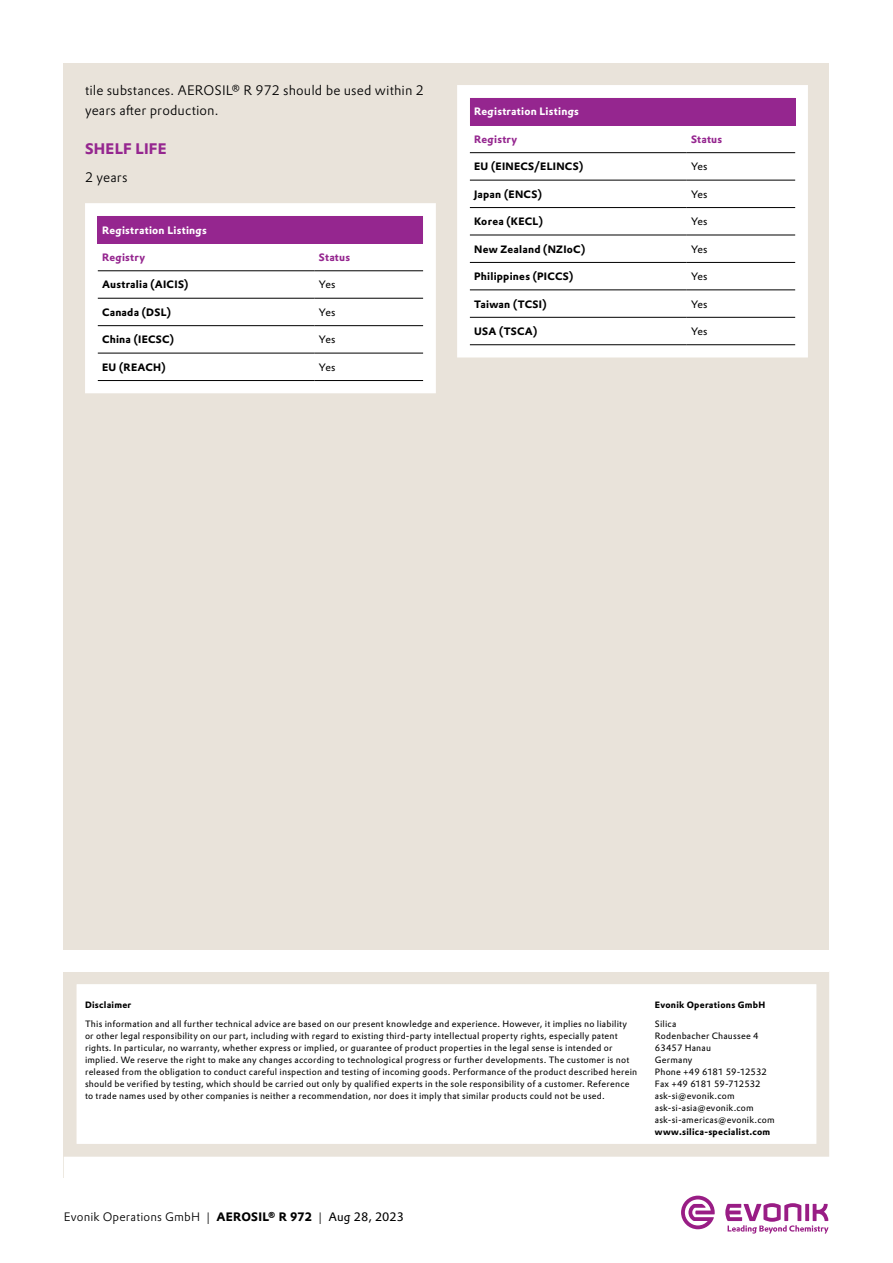
<style>
.page{position:relative;width:893px;height:1263px;background:#fff}
.page>*{position:absolute;margin:0;border:0;box-sizing:border-box;transform-origin:0 0}
.t1{font:700 15px "Evonik Prokyon";letter-spacing:.015em;color:#95268f}
.t2{font:300 13.5px/19.5px "Evonik Prokyon";letter-spacing:.005em;color:#000}
.t3{font:300 12px "Evonik Prokyon";letter-spacing:.015em;color:#000}
.t4{font:700 10.5px "Evonik Prokyon";letter-spacing:.025em;color:#000}
.t5{font:700 10.5px "Evonik Prokyon";letter-spacing:.025em;color:#fff}
.t6{font:10.5px "Evonik Prokyon";letter-spacing:-.015em;color:#000}
.t7{font:700 10.5px "Evonik Prokyon";letter-spacing:.025em;color:#95268f}
.t8{font:9px/12px "Evonik Prokyon";letter-spacing:.025em;color:#000}
.t9{font:700 9px "Evonik Prokyon";letter-spacing:.025em;color:#000}
.s1{font-weight:700}
.s2{font-weight:400}
</style>
<div class="page">
<div style="left:64px;top:64px;width:765px;height:1114px;background:#e9e3da"></div>
<svg style="left:725px;top:1203px;width:103px;height:30px"></svg>
<svg style="left:681px;top:1195px;width:34px;height:34px"></svg>
<div style="left:85px;top:203px;width:351px;height:190px;background:#fff"></div>
<div style="left:98px;top:216px;width:325px;height:27px;background:#95268f"></div>
<hr style="left:98px;top:270px;width:217px;height:1px;background:#000">
<hr style="left:315px;top:270px;width:108px;height:1px;background:#000">
<hr style="left:98px;top:298px;width:217px;height:1px;background:#000">
<hr style="left:315px;top:298px;width:108px;height:1px;background:#000">
<hr style="left:98px;top:325px;width:217px;height:1px;background:#000">
<hr style="left:315px;top:325px;width:108px;height:1px;background:#000">
<hr style="left:98px;top:353px;width:217px;height:1px;background:#000">
<hr style="left:315px;top:353px;width:108px;height:1px;background:#000">
<hr style="left:98px;top:380px;width:217px;height:1px;background:#000">
<hr style="left:315px;top:380px;width:108px;height:1px;background:#000">
<div style="left:457px;top:85px;width:351px;height:272px;background:#fff"></div>
<div style="left:470px;top:98px;width:325px;height:27px;background:#95268f"></div>
<hr style="left:470px;top:152px;width:217px;height:1px;background:#000">
<hr style="left:687px;top:152px;width:108px;height:1px;background:#000">
<hr style="left:470px;top:180px;width:217px;height:1px;background:#000">
<hr style="left:687px;top:180px;width:108px;height:1px;background:#000">
<hr style="left:470px;top:207px;width:217px;height:1px;background:#000">
<hr style="left:687px;top:207px;width:108px;height:1px;background:#000">
<hr style="left:470px;top:235px;width:217px;height:1px;background:#000">
<hr style="left:687px;top:235px;width:108px;height:1px;background:#000">
<hr style="left:470px;top:262px;width:217px;height:1px;background:#000">
<hr style="left:687px;top:262px;width:108px;height:1px;background:#000">
<hr style="left:470px;top:290px;width:217px;height:1px;background:#000">
<hr style="left:687px;top:290px;width:108px;height:1px;background:#000">
<hr style="left:470px;top:317px;width:217px;height:1px;background:#000">
<hr style="left:687px;top:317px;width:108px;height:1px;background:#000">
<hr style="left:470px;top:344px;width:217px;height:1px;background:#000">
<hr style="left:687px;top:344px;width:108px;height:1px;background:#000">
<div style="left:70px;top:978px;width:753px;height:172px;background:#fff"></div>
<div style="left:64px;top:971px;width:765px;height:186px;border:13px solid #e9e3da"></div>
<div style="left:64px;top:950px;width:765px;height:21px;background:#fff"></div>
<div style="left:64px;top:1157px;width:765px;height:25px;background:#fff"></div>
<h2 class="t2" style="left:85px;top:80px;width:340px">tile substances. AEROSIL® R 972 should be used within 2 years after production.</h2>
<h1 class="t1" style="left:85px;top:136px;width:83px">SHELF LIFE</h1>
<h2 class="t2" style="left:85px;top:167px;width:44px">2 years</h2>
<p class="t5" style="left:102px;top:221px;width:106px">Registration Listings</p>
<p class="t7" style="left:102px;top:249px;width:45px">Registry</p>
<p class="t7" style="left:319px;top:249px;width:33px">Status</p>
<p class="t4" style="left:102px;top:276px;width:88px">Australia (AICIS)</p>
<p class="t6" style="left:319px;top:277px;width:18px">Yes</p>
<p class="t4" style="left:102px;top:304px;width:70px">Canada (DSL)</p>
<p class="t6" style="left:319px;top:304px;width:18px">Yes</p>
<p class="t4" style="left:102px;top:331px;width:73px">China (IECSC)</p>
<p class="t6" style="left:319px;top:331px;width:18px">Yes</p>
<p class="t4" style="left:102px;top:358px;width:65px">EU (REACH)</p>
<p class="t6" style="left:319px;top:359px;width:18px">Yes</p>
<p class="t5" style="left:474px;top:103px;width:106px">Registration Listings</p>
<p class="t7" style="left:474px;top:131px;width:45px">Registry</p>
<p class="t7" style="left:691px;top:131px;width:33px">Status</p>
<p class="t4" style="left:474px;top:158px;width:111px">EU (EINECS/ELINCS)</p>
<p class="t6" style="left:691px;top:159px;width:18px">Yes</p>
<p class="t4" style="left:474px;top:186px;width:69px">Japan (ENCS)</p>
<p class="t6" style="left:691px;top:186px;width:18px">Yes</p>
<p class="t4" style="left:474px;top:213px;width:70px">Korea (KECL)</p>
<p class="t6" style="left:691px;top:213px;width:18px">Yes</p>
<p class="t4" style="left:474px;top:240px;width:113px">New Zealand (NZIoC)</p>
<p class="t6" style="left:691px;top:241px;width:18px">Yes</p>
<p class="t4" style="left:474px;top:268px;width:101px">Philippines (PICCS)</p>
<p class="t6" style="left:691px;top:268px;width:18px">Yes</p>
<p class="t4" style="left:474px;top:295px;width:74px">Taiwan (TCSI)</p>
<p class="t6" style="left:691px;top:296px;width:18px">Yes</p>
<p class="t4" style="left:474px;top:323px;width:65px">USA (TSCA)</p>
<p class="t6" style="left:691px;top:323px;width:18px">Yes</p>
<p class="t9" style="left:85px;top:997px;width:48px">Disclaimer</p>
<p class="t9" style="left:655px;top:997px;width:112px">Evonik Operations GmbH</p>
<p class="t8" style="left:85px;top:1017px;width:554px">This information and all further technical advice are based on our present knowledge and experience. However, it implies no liability or other legal responsibility on our part, including with regard to existing third-party intellectual property rights, especially patent rights. In particular, no warranty, whether express or implied, or guarantee of product properties in the legal sense is intended or implied. We reserve the right to make any changes according to technological progress or further developments. The customer is not released from the obligation to conduct careful inspection and testing of incoming goods. Performance of the product described herein should be verified by testing, which should be carried out only by qualified experts in the sole responsibility of a customer. Reference to trade names used by other companies is neither a recommendation, nor does it imply that similar products could not be used.</p>
<p class="t8" style="left:655px;top:1017px;width:121px">Silica<br>Rodenbacher Chaussee 4<br>63457 Hanau<br>Germany<br>Phone +49 6181 59-12532<br>Fax +49 6181 59-712532 ask-si@evonik.com ask-si-asia@evonik.com ask-si-americas@evonik.com</p>
<p class="t9" style="left:655px;top:1124px;width:117px">www.silica-specialist.com</p>
<h3 class="t3" style="left:64px;top:1207px;width:342px">Evonik Operations GmbH | <span class="s1">AEROSIL® R 972</span> | <span class="s2">Aug 28, 2023</span></h3>
</div>
